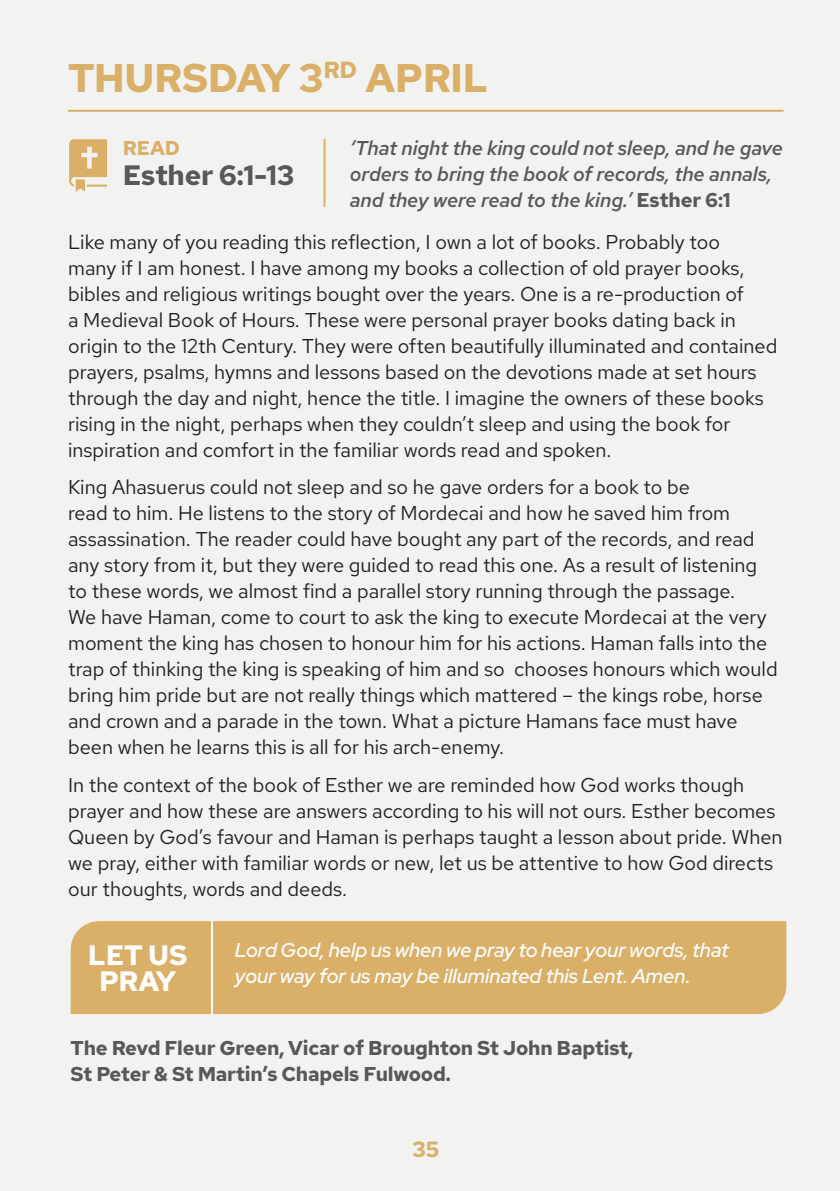
<style>
.page{position:relative;width:840px;height:1191px;background:#fff}
.page>*{position:absolute;margin:0;border:0;box-sizing:border-box;transform-origin:0 0}
.Advent_Days_-_Body_Copy{font:700 40px "Red Hat Text";letter-spacing:-.01em;color:#daaf68}
.Advent_2024_-_Body_Copy{font:700 28px "Red Hat Text";letter-spacing:-.01em;color:#57585a}
.Advent_2024_-_Body_Copy-2{font:700 28px/26px "Red Hat Text";letter-spacing:-.01em;color:#fff;text-align:center}
.t1{font:700 22px "Red Hat Text";color:#daaf68}
.Advent_2024_-_Body_Copy-3{font:20px/26px "Red Hat Text";color:#231f20}
.Advent_2024_-_Body_Copy-4{font:italic 500 20px/26px "Red Hat Text";letter-spacing:-.01em;color:#57585a}
.Advent_2024_-_Prayer{font:italic 600 20px/26px "Red Hat Display";color:#fff}
.Lent_2022_-_Body_Copy_Insides{font:700 20px/26px "Red Hat Text";letter-spacing:-.01em;color:#57585a}
.Advent_2024_-_Body_Copy-5{font:700 20px "Red Hat Text";color:#daaf68}
.s1{font-weight:700;font-style:normal}
</style>
<div class="page">
<div style="left:0;top:0;width:839px;height:1191px;background:#f2f2f1"></div>
<svg style="left:69px;top:139px;width:38px;height:53px"></svg>
<hr style="left:323px;top:139px;width:2px;height:68px;background:#daaf68">
<hr style="left:68px;top:110px;width:715px;height:2px;background:#daaf68">
<div style="left:71px;top:921px;width:714px;height:93px;background:#daaf68"></div>
<hr style="left:211px;top:921px;width:2px;height:93px;background:#fff">
<p class="Advent_Days_-_Body_Copy" style="left:68px;top:52px;width:421px">THURSDAY 3<sup>RD</sup> APRIL</p>
<p class="Advent_2024_-_Body_Copy-4" style="left:350px;top:134px;width:434px">‘That night the king could not sleep, and he gave orders to bring the book of records, the annals, and they were read to the king.’ <span class="s1">Esther 6:1</span></p>
<p class="Advent_2024_-_Body_Copy-3" style="left:68px;top:228px;width:710px">Like many of you reading this reflection, I own a lot of books. Probably too<br>many if I am honest. I have among my books a collection of old prayer books, bibles and religious writings bought over the years. One is a re-production of<br>a Medieval Book of Hours. These were personal prayer books dating back in origin to the 12th Century. They were often beautifully illuminated and contained prayers, psalms, hymns and lessons based on the devotions made at set hours through the day and night, hence the title. I imagine the owners of these books rising in the night, perhaps when they couldn’t sleep and using the book for inspiration and comfort in the familiar words read and spoken.</p>
<p class="Advent_2024_-_Body_Copy-3" style="left:68px;top:474px;width:710px">King Ahasuerus could not sleep and so he gave orders for a book to be<br>read to him. He listens to the story of Mordecai and how he saved him from assassination. The reader could have bought any part of the records, and read any story from it, but they were guided to read this one. As a result of listening to these words, we almost find a parallel story running through the passage.<br>We have Haman, come to court to ask the king to execute Mordecai at the very moment the king has chosen to honour him for his actions. Haman falls into the trap of thinking the king is speaking of him and so chooses honours which would bring him pride but are not really things which mattered – the kings robe, horse and crown and a parade in the town. What a picture Hamans face must have been when he learns this is all for his arch-enemy.</p>
<p class="Advent_2024_-_Body_Copy-3" style="left:68px;top:771px;width:715px">In the context of the book of Esther we are reminded how God works though prayer and how these are answers according to his will not ours. Esther becomes Queen by God’s favour and Haman is perhaps taught a lesson about pride. When we pray, either with familiar words or new, let us be attentive to how God directs our thoughts, words and deeds.</p>
<p class="Advent_2024_-_Body_Copy-5" style="left:123px;top:135px;width:59px">READ</p>
<p class="Advent_2024_-_Body_Copy" style="left:123px;top:157px;width:173px">Esther 6:1-13</p>
<p class="Advent_2024_-_Body_Copy-2" style="left:88px;top:942px;width:101px">LET US<br>PRAY</p>
<p class="Advent_2024_-_Prayer" style="left:235px;top:936px;width:495px">Lord God, help us when we pray to hear your words, that your way for us may be illuminated this Lent. Amen.</p>
<p class="Lent_2022_-_Body_Copy_Insides" style="left:71px;top:1034px;width:563px">The Revd Fleur Green, Vicar of Broughton St John Baptist,<br>St Peter &amp; St Martin’s Chapels Fulwood.</p>
<p class="t1" style="left:412px;top:1134px;width:29px">35</p>
</div>
